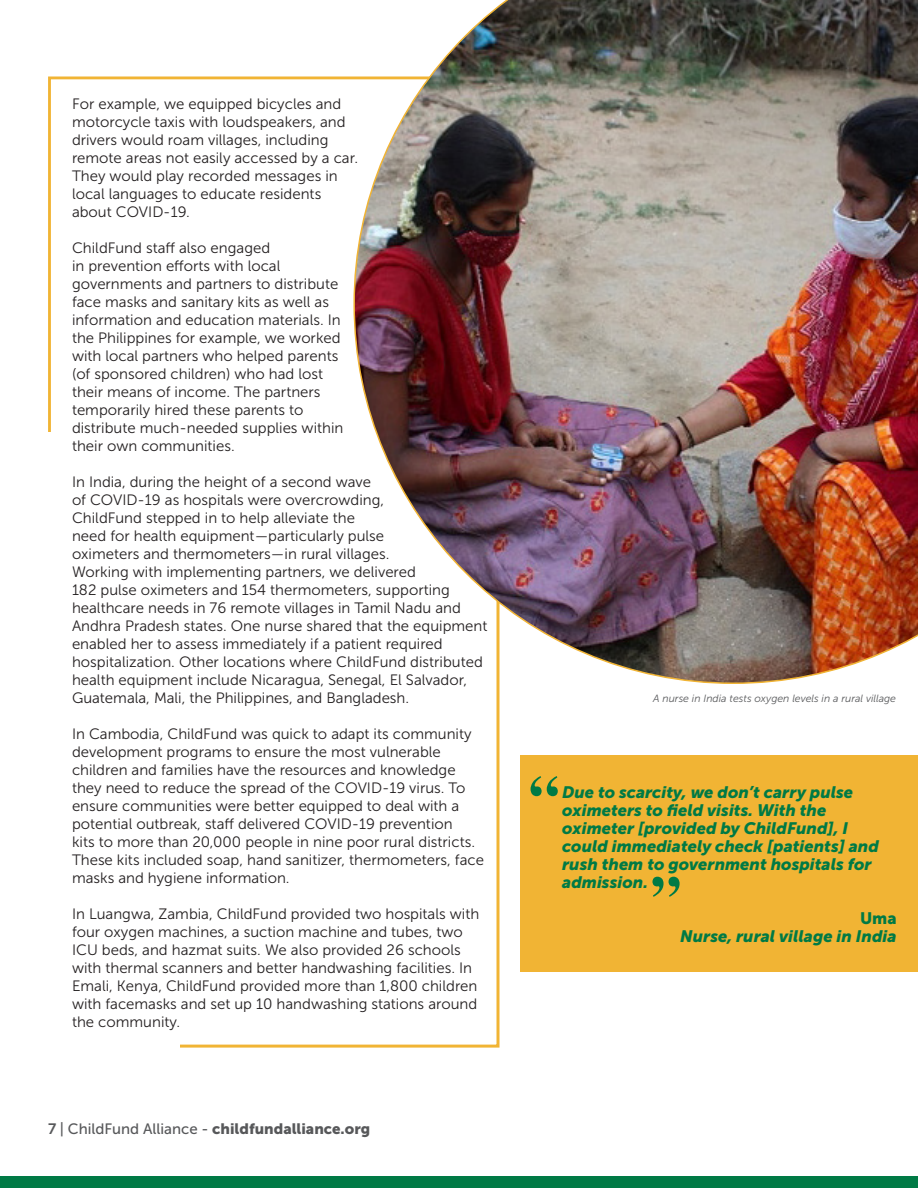
<style>
.page{position:relative;width:918px;height:1188px;background:#fff}
.page>*{position:absolute;margin:0;border:0;box-sizing:border-box;transform-origin:0 0}
.Large_Pullquote_symb{font:700 60px "Times";color:#007a45}
.Pullquote_2{font:italic 16.5px/18px "Museo Sans 900";color:#007a45}
.Pullquote_2-2{font:16.5px "Museo Sans 900";color:#007a45}
.TEXT_Opening_P{font:15px/18px "Museo Sans 300";color:#231f20}
.t1{font:15px "Museo Sans 900";color:#57585a}
.FN{font:italic 10.5px "Museo Sans 300";color:#57585a}
.s1{font-family:"Museo Sans 700"}
.s2{font-family:"Museo Sans 500"}
</style>
<div class="page">
<div style="left:0;top:1176px;width:918px;height:12px;background:#007a45"></div>
<div style="left:520px;top:756px;width:398px;height:216px;background:#f1b434"></div>
<svg style="left:48px;top:76px;width:305px;height:356px"></svg>
<svg style="left:180px;top:684px;width:320px;height:364px"></svg>
<img style="left:353px;top:0;width:565px;height:684px">
<p class="TEXT_Opening_P" style="left:72px;top:95px;width:288px">For example, we equipped bicycles and motorcycle taxis with loudspeakers, and drivers would roam villages, including remote areas not easily accessed by a car.<br>They would play recorded messages in local languages to educate residents about COVID-19.</p>
<p class="TEXT_Opening_P" style="left:72px;top:239px;width:273px">ChildFund staff also engaged<br>in prevention efforts with local governments and partners to distribute face masks and sanitary kits as well as information and education materials. In the Philippines for example, we worked with local partners who helped parents (of sponsored children) who had lost their means of income. The partners temporarily hired these parents to distribute much-needed supplies within their own communities.</p>
<p class="TEXT_Opening_P" style="left:72px;top:473px;width:417px">In India, during the height of a second wave<br>of COVID-19 as hospitals were overcrowding,<br>ChildFund stepped in to help alleviate the<br>need for health equipment—particularly pulse<br>oximeters and thermometers—in rural villages.<br>Working with implementing partners, we delivered<br>182 pulse oximeters and 154 thermometers, supporting healthcare needs in 76 remote villages in Tamil Nadu and Andhra Pradesh states. One nurse shared that the equipment enabled her to assess immediately if a patient required hospitalization. Other locations where ChildFund distributed health equipment include Nicaragua, Senegal, El Salvador, Guatemala, Mali, the Philippines, and Bangladesh.</p>
<p class="TEXT_Opening_P" style="left:72px;top:725px;width:414px">In Cambodia, ChildFund was quick to adapt its community development programs to ensure the most vulnerable children and families have the resources and knowledge they need to reduce the spread of the COVID-19 virus. To ensure communities were better equipped to deal with a potential outbreak, staff delivered COVID-19 prevention<br>kits to more than 20,000 people in nine poor rural districts.<br>These kits included soap, hand sanitizer, thermometers, face masks and hygiene information.</p>
<p class="TEXT_Opening_P" style="left:72px;top:905px;width:409px">In Luangwa, Zambia, ChildFund provided two hospitals with four oxygen machines, a suction machine and tubes, two ICU beds, and hazmat suits. We also provided 26 schools with thermal scanners and better handwashing facilities. In Emali, Kenya, ChildFund provided more than 1,800 children with facemasks and set up 10 handwashing stations around the community.</p>
<p class="t1" style="left:48px;top:1120px;width:324px"><span class="s1">7</span> <span class="s2">| ChildFund Alliance -</span> childfundalliance.org</p>
<p class="FN" style="left:653px;top:693px;width:244px">A nurse in India tests oxygen levels in a rural village</p>
<p class="Large_Pullquote_symb" style="left:529px;top:740px;width:31px">“</p>
<p class="Pullquote_2" style="left:562px;top:783px;width:318px">Due to scarcity, we don’t carry pulse oximeters to field visits. With the oximeter [provided by ChildFund], I could immediately check [patients] and rush them to government hospitals for admission.</p>
<p class="Pullquote_2-2" style="left:860px;top:909px;width:38px">Uma</p>
<p class="Pullquote_2" style="left:680px;top:927px;width:218px">Nurse, rural village in India</p>
<p class="Large_Pullquote_symb" style="left:651px;top:840px;width:31px">”</p>
</div>
